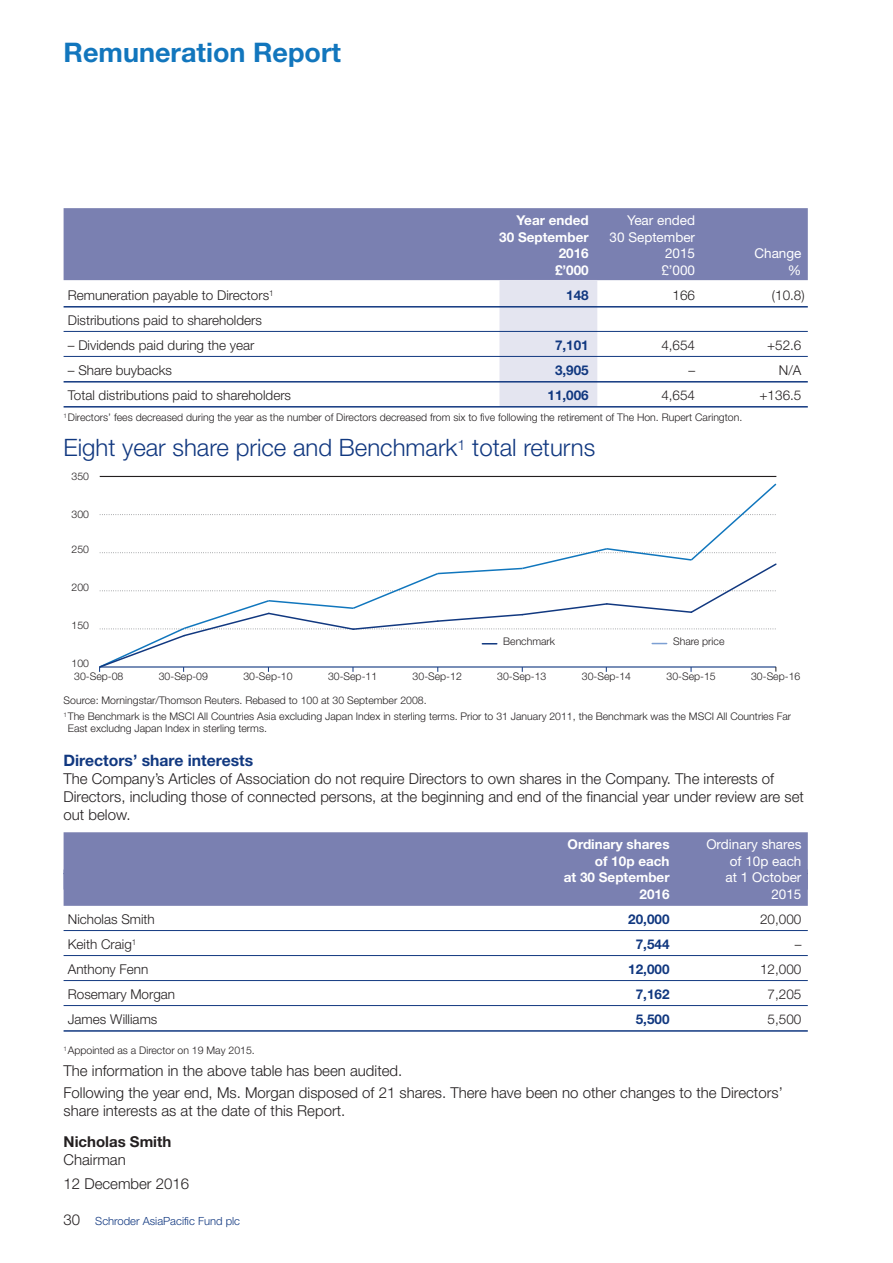
<style>
.page{position:relative;width:893px;height:1263px;background:#fff}
.page>*{position:absolute;margin:0;border:0;box-sizing:border-box;transform-origin:0 0}
.t1{font:700 27px "Helvetica Neue LT Com";color:#1276bd}
.t2{font:300 24px "Helvetica Neue LT Com";color:#113880}
.t3{font:700 15.75px "Helvetica Neue LT Com";color:#113880}
.t4{font:300 15px/18px "Helvetica Neue LT Com";color:#231f20}
.t5{font:300 13.5px "Helvetica Neue LT Com";color:#231f20}
.t6{font:13.5px "Helvetica Neue LT Com";color:#fff}
.t7{font:700 13.5px "Helvetica Neue LT Com";color:#fff}
.t8{font:700 13.5px "Helvetica Neue LT Com";color:#113880}
.t9{font:300 11.25px "Helvetica Neue LT Com";color:#113880}
.t10{font:300 10.5px/15.9px "Helvetica Neue LT Com";color:#231f20}
.s1{font-weight:700}
.s2{font-size:15px;color:#231f20}
</style>
<div class="page">
<div style="left:64px;top:208px;width:744px;height:72px;background:#7a80b1"></div>
<div style="left:499px;top:280px;width:98px;height:126px;background:#e4e5f0"></div>
<hr style="left:64px;top:306px;width:744px;height:2px;background:#113880">
<hr style="left:64px;top:331px;width:744px;height:1px;background:#113880">
<hr style="left:64px;top:356px;width:744px;height:1px;background:#113880">
<hr style="left:64px;top:381px;width:744px;height:2px;background:#113880">
<hr style="left:64px;top:406px;width:744px;height:2px;background:#113880">
<div style="left:64px;top:832px;width:744px;height:58px;background:#7a80b1"></div>
<div style="left:64px;top:870px;width:744px;height:36px;background:#7a80b1"></div>
<hr style="left:64px;top:930px;width:744px;height:1px;background:#113880">
<hr style="left:64px;top:955px;width:744px;height:1px;background:#113880">
<hr style="left:64px;top:980px;width:744px;height:1px;background:#113880">
<hr style="left:64px;top:1005px;width:744px;height:1px;background:#113880">
<hr style="left:64px;top:1030px;width:744px;height:2px;background:#113880">
<hr style="left:100px;top:476px;width:676px;height:1px;background:#231f20">
<svg style="left:99px;top:483px;width:678px;height:189px"></svg>
<p class="t1" style="left:64px;top:43px;width:279px">Remuneration Report</p>
<p class="t7" style="left:516px;top:216px;width:74px">Year ended</p>
<p class="t6" style="left:627px;top:216px;width:70px">Year ended</p>
<p class="t7" style="left:499px;top:232px;width:91px">30 September</p>
<p class="t6" style="left:609px;top:232px;width:87px">30 September</p>
<p class="t7" style="left:559px;top:249px;width:32px">2016</p>
<p class="t6" style="left:665px;top:249px;width:32px">2015</p>
<p class="t6" style="left:754px;top:249px;width:49px">Change</p>
<p class="t7" style="left:555px;top:265px;width:35px">£’000</p>
<p class="t6" style="left:661px;top:265px;width:35px">£’000</p>
<p class="t6" style="left:788px;top:265px;width:15px">%</p>
<p class="t5" style="left:68px;top:290px;width:207px">Remuneration payable to Directors<sup>1</sup></p>
<p class="t8" style="left:566px;top:290px;width:24px">148</p>
<p class="t5" style="left:672px;top:290px;width:24px">166</p>
<p class="t5" style="left:772px;top:290px;width:34px">(10.8)</p>
<p class="t5" style="left:68px;top:315px;width:196px">Distributions paid to shareholders</p>
<p class="t5" style="left:68px;top:340px;width:188px">– Dividends paid during the year</p>
<p class="t8" style="left:555px;top:340px;width:35px">7,101</p>
<p class="t5" style="left:661px;top:340px;width:35px">4,654</p>
<p class="t5" style="left:767px;top:340px;width:36px">+52.6</p>
<p class="t5" style="left:68px;top:365px;width:106px">– Share buybacks</p>
<p class="t8" style="left:555px;top:365px;width:35px">3,905</p>
<p class="t5" style="left:688px;top:365px;width:8px">–</p>
<p class="t5" style="left:779px;top:365px;width:24px">N/A</p>
<p class="t5" style="left:68px;top:390px;width:225px">Total distributions paid to shareholders</p>
<p class="t8" style="left:547px;top:390px;width:43px">11,006</p>
<p class="t5" style="left:661px;top:390px;width:35px">4,654</p>
<p class="t5" style="left:759px;top:390px;width:43px">+136.5</p>
<p class="t10" style="left:64px;top:410px;width:680px"><sup>1</sup>Directors’ fees decreased during the year as the number of Directors decreased from six to five following the retirement of The Hon. Rupert Carington.</p>
<p class="t2" style="left:64px;top:439px;width:533px">Eight year share price and Benchmark<sup>1</sup> total returns</p>
<p class="t10" style="left:72px;top:469px;width:19px">350</p>
<p class="t10" style="left:72px;top:507px;width:19px">300</p>
<p class="t10" style="left:72px;top:542px;width:19px">250</p>
<p class="t10" style="left:72px;top:580px;width:19px">200</p>
<p class="t10" style="left:72px;top:618px;width:19px">150</p>
<p class="t10" style="left:72px;top:656px;width:19px">100</p>
<p class="t10" style="left:503px;top:635px;width:53px">Benchmark</p>
<p class="t10" style="left:673px;top:635px;width:53px">Share price</p>
<p class="t10" style="left:74px;top:669px;width:51px">30-Sep-08</p>
<p class="t10" style="left:243px;top:669px;width:51px">30-Sep-10</p>
<p class="t10" style="left:159px;top:669px;width:51px">30-Sep-09</p>
<p class="t10" style="left:328px;top:669px;width:51px">30-Sep-11</p>
<p class="t10" style="left:413px;top:669px;width:51px">30-Sep-12</p>
<p class="t10" style="left:497px;top:669px;width:51px">30-Sep-13</p>
<p class="t10" style="left:582px;top:669px;width:51px">30-Sep-14</p>
<p class="t10" style="left:666px;top:669px;width:51px">30-Sep-15</p>
<p class="t10" style="left:751px;top:669px;width:51px">30-Sep-16</p>
<p class="t10" style="left:64px;top:693px;width:729px">Source: Morningstar/Thomson Reuters. Rebased to 100 at 30 September 2008.<br><sup>1</sup>The Benchmark is the MSCI All Countries Asia excluding Japan Index in sterling terms. Prior to 31 January 2011, the Benchmark was the MSCI All Countries Far</p>
<p class="t10" style="left:68px;top:722px;width:201px">East excludng Japan Index in sterling terms.</p>
<p class="t3" style="left:64px;top:755px;width:191px">Directors’ share interests</p>
<p class="t4" style="left:64px;top:771px;width:742px">The Company’s Articles of Association do not require Directors to own shares in the Company. The interests of<br>Directors, including those of connected persons, at the beginning and end of the financial year under review are set out below.</p>
<p class="t7" style="left:567px;top:840px;width:104px">Ordinary shares</p>
<p class="t6" style="left:706px;top:840px;width:97px">Ordinary shares</p>
<p class="t7" style="left:595px;top:856px;width:76px">of 10p each</p>
<p class="t6" style="left:730px;top:856px;width:73px">of 10p each</p>
<p class="t7" style="left:564px;top:873px;width:107px">at 30 September</p>
<p class="t6" style="left:726px;top:873px;width:77px">at 1 October</p>
<p class="t7" style="left:639px;top:889px;width:32px">2016</p>
<p class="t6" style="left:771px;top:889px;width:32px">2015</p>
<p class="t5" style="left:68px;top:914px;width:89px">Nicholas Smith</p>
<p class="t8" style="left:628px;top:914px;width:43px">20,000</p>
<p class="t5" style="left:760px;top:914px;width:43px">20,000</p>
<p class="t5" style="left:68px;top:939px;width:70px">Keith Craig<sup>1</sup></p>
<p class="t8" style="left:636px;top:939px;width:35px">7,544</p>
<p class="t5" style="left:795px;top:939px;width:8px">–</p>
<p class="t5" style="left:68px;top:964px;width:82px">Anthony Fenn</p>
<p class="t8" style="left:628px;top:964px;width:43px">12,000</p>
<p class="t5" style="left:760px;top:964px;width:43px">12,000</p>
<p class="t5" style="left:68px;top:989px;width:109px">Rosemary Morgan</p>
<p class="t8" style="left:636px;top:989px;width:35px">7,162</p>
<p class="t5" style="left:768px;top:989px;width:35px">7,205</p>
<p class="t5" style="left:68px;top:1014px;width:91px">James Williams</p>
<p class="t8" style="left:636px;top:1014px;width:35px">5,500</p>
<p class="t5" style="left:768px;top:1014px;width:35px">5,500</p>
<p class="t10" style="left:64px;top:1043px;width:193px"><sup>1</sup>Appointed as a Director on 19 May 2015.</p>
<p class="t4" style="left:64px;top:1061px;width:721px;line-height:22.2px">The information in the above table has been audited.<br>Following the year end, Ms. Morgan disposed of 21 shares. There have been no other changes to the Directors’</p>
<p class="t4" style="left:64px;top:1097px;width:283px;line-height:30.8px">share interests as at the date of this Report.<br><span class="s1">Nicholas Smith</span></p>
<p class="t4" style="left:64px;top:1149px;width:127px;line-height:24.5px">Chairman<br>12 December 2016</p>
<p class="t9" style="left:64px;top:1217px;width:178px"><span class="s2">30</span> Schroder AsiaPacific Fund plc</p>
</div>
